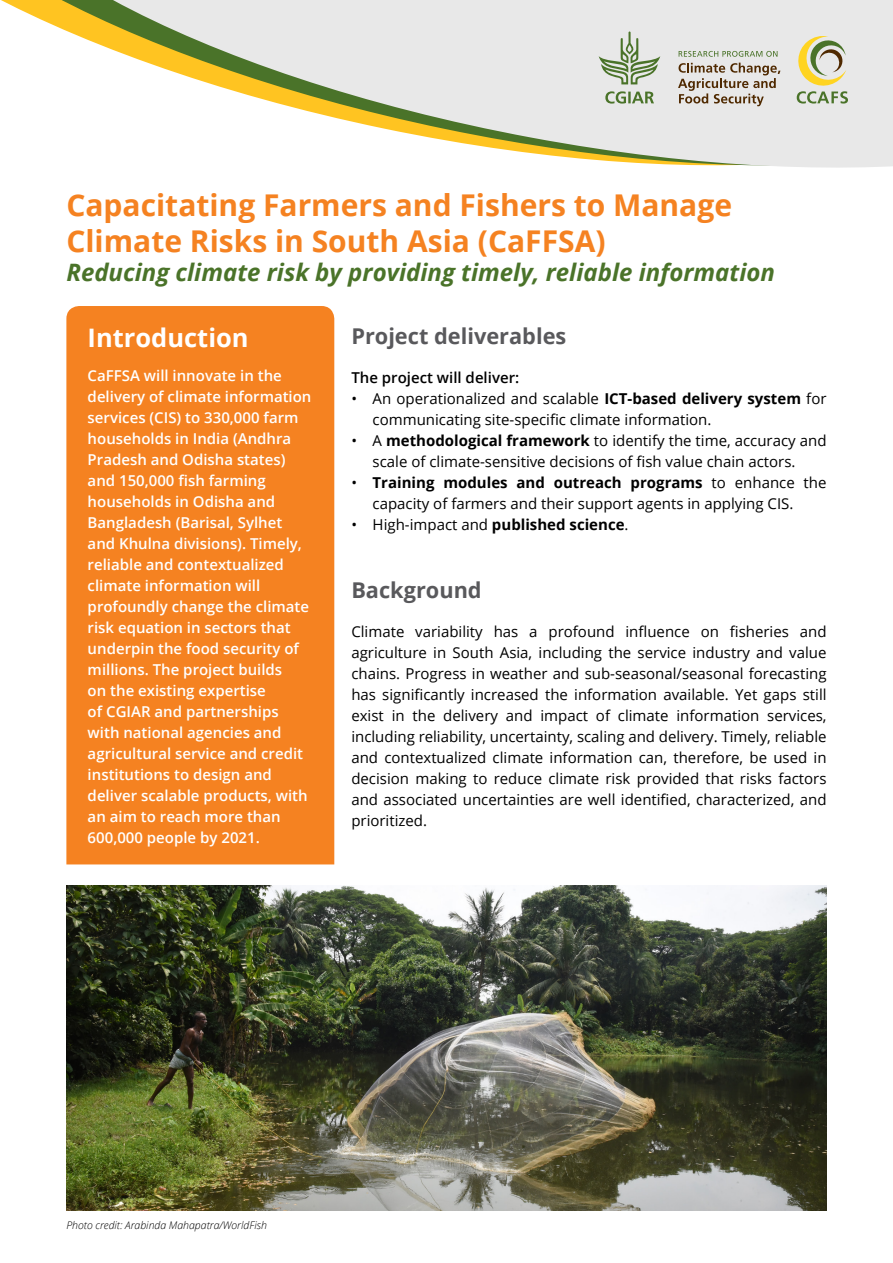
<style>
.page{position:relative;width:893px;height:1263px;background:#fff}
.page>*{position:absolute;margin:0;border:0;box-sizing:border-box;transform-origin:0 0}
.t1{font:700 30px/36px "Open Sans";color:#f58221}
.t2{font:700 25.5px "Open Sans";color:#fff}
.t3{font:italic 700 24px "Open Sans";color:#4a7329}
.t4{font:700 21.75px "Open Sans";color:#59595c}
.t5{font:15px/21px "Open Sans";color:#000}
.t6{font:600 15px/21px "Open Sans";color:#fff}
.t7{font:600 15px "Open Sans";color:#000}
.t8{font:italic 300 10.5px "Open Sans";color:#000}
.s1{font-weight:700}
</style>
<div class="page">
<div style="left:66px;top:306px;width:268px;height:558px;background:#f58221"></div>
<img style="left:66px;top:886px;width:761px;height:324px">
<svg style="left:1px;top:0;width:892px;height:168px;fill:#e8e8e8"></svg>
<svg style="left:795px;top:35px;width:53px;height:69px;background:#cfcea7"></svg>
<svg style="left:599px;top:31px;width:61px;height:73px;background:#c2ccbb"></svg>
<svg style="left:679px;top:51px;width:98px;height:6px"></svg>
<svg style="left:678px;top:63px;width:102px;height:43px;background:#c3bab1"></svg>
<h1 class="t1" style="left:66px;top:187px;width:667px">Capacitating Farmers and Fishers to Manage<br>Climate Risks in South Asia (CaFFSA)</h1>
<h3 class="t3" style="left:66px;top:255px;width:710px">Reducing climate risk by providing timely, reliable information</h3>
<h2 class="t2" style="left:88px;top:319px;width:163px">Introduction</h2>
<p class="t6" style="left:88px;top:364px;width:225px">CaFFSA will innovate in the delivery of climate information services (CIS) to 330,000 farm households in India (Andhra<br>Pradesh and Odisha states) and 150,000 fish farming households in Odisha and<br>Bangladesh (Barisal, Sylhet and Khulna divisions). Timely, reliable and contextualized climate information will profoundly change the climate risk equation in sectors that underpin the food security of millions. The project builds<br>on the existing expertise<br>of CGIAR and partnerships with national agencies and agricultural service and credit institutions to design and deliver scalable products, with an aim to reach more than<br>600,000 people by 2021.</p>
<h3 class="t4" style="left:351px;top:321px;width:216px">Project deliverables</h3>
<p class="t7" style="left:351px;top:367px;width:169px">The project will deliver:</p>
<p class="t5" style="left:373px;top:388px;width:455px;text-indent:-21px">• An operationalized and scalable <span class="s1">ICT-based delivery system</span> for communicating site-specific climate information.</p>
<p class="t5" style="left:373px;top:430px;width:455px;text-indent:-21px">• A <span class="s1">methodological framework</span> to identify the time, accuracy and scale of climate-sensitive decisions of fish value chain actors.</p>
<p class="t5" style="left:373px;top:472px;width:455px;text-indent:-21px">• <span class="s1">Training modules and outreach programs</span> to enhance the capacity of farmers and their support agents in applying CIS.</p>
<p class="t5" style="left:351px;top:514px;width:279px">• High-impact and <span class="s1">published science</span>.</p>
<h3 class="t4" style="left:351px;top:575px;width:132px">Background</h3>
<p class="t5" style="left:351px;top:621px;width:477px;text-align:justify">Climate variability has a profound influence on fisheries and agriculture in South Asia, including the service industry and value chains. Progress in weather and sub-seasonal/seasonal forecasting has significantly increased the information available. Yet gaps still exist in the delivery and impact of climate information services, including reliability, uncertainty, scaling and delivery. Timely, reliable and contextualized climate information can, therefore, be used in decision making to reduce climate risk provided that risks factors and associated uncertainties are well identified, characterized, and prioritized.</p>
<p class="t8" style="left:66px;top:1218px;width:202px">Photo credit: Arabinda Mahapatra/WorldFish</p>
</div>
